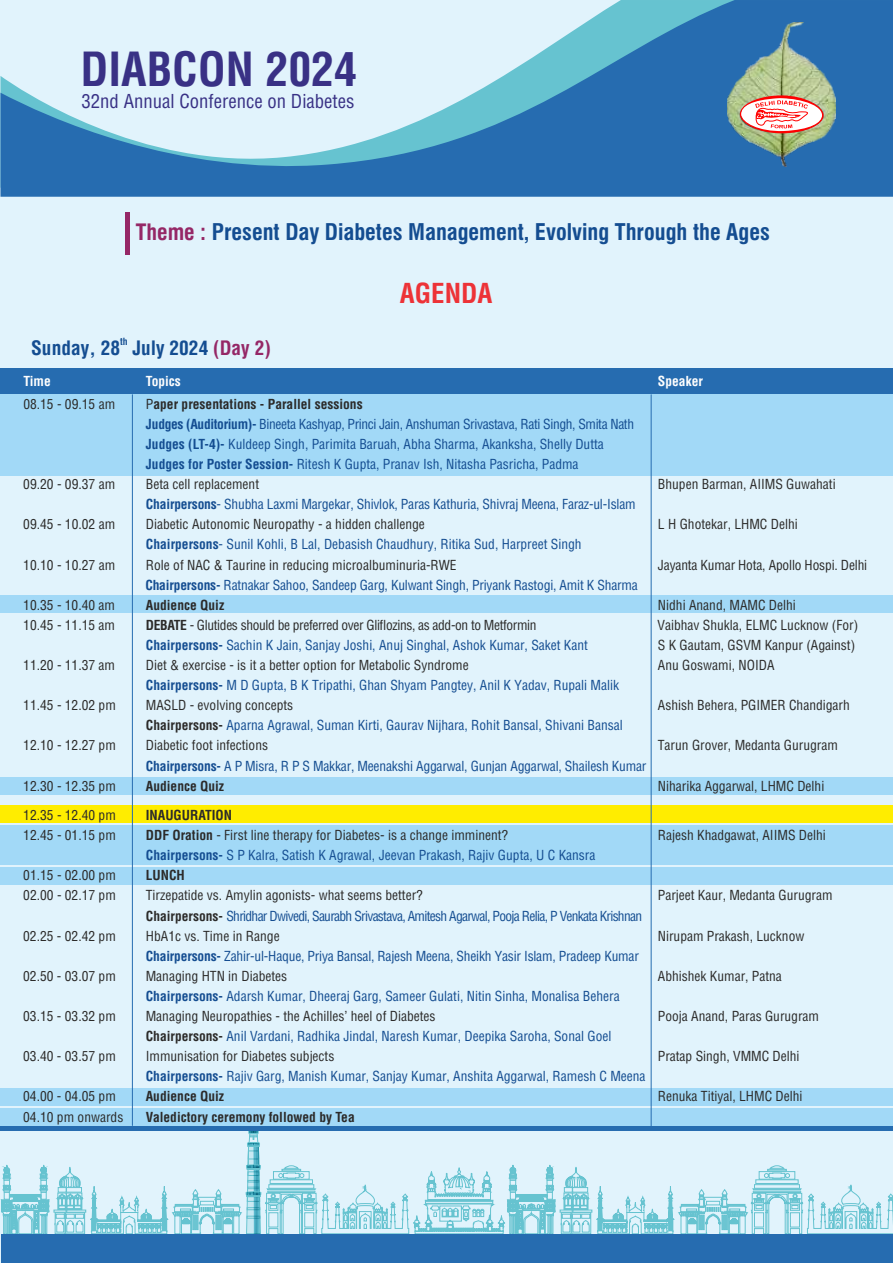
<style>
.page{position:relative;width:893px;height:1263px;background:#e1f3fc}
.page>*{position:absolute;margin:0;border:0;box-sizing:border-box;transform-origin:0 0}
.t1{font:700 condensed 45.9px "Helvetica";color:#393185}
.t2{font:700 condensed 26.85px "Helvetica";color:#ed3237}
.t3{font:700 condensed 22.35px "Swiss 721 BT";color:#144d91}
.t4{font:700 condensed 19.35px "Helvetica";color:#144d91}
.t5{font:condensed 18.75px "Helvetica";color:#393185}
.t6{font:condensed 13.5px/20.1px "Helvetica";color:#144d91}
.t7{font:condensed 13.5px "Helvetica";color:#2b2a29}
.t8{font:condensed 13.5px "Helvetica";letter-spacing:-.05em;color:#144d91}
.t9{font:700 condensed 13.5px "Helvetica";color:#2b2a29}
.t10{font:condensed 13.5px "Helvetica";letter-spacing:-.025em;color:#2b2a29}
.t11{font:700 condensed 13.5px "Helvetica";color:#fefefe}
.t12{font:700 condensed 9.75px "Helvetica";color:#144d91}
.s1{font-size:22.05px;color:#952766}
.s2{color:#952766}
.s3{color:#2b2a29}
.s4{font-weight:700;color:#2b2a29}
.s5{font-weight:700}
</style>
<div class="page">
<svg style="left:1px;top:1131px;width:892px;height:103px"></svg>
<div style="left:0;top:1088px;width:893px;height:17px;background:#a2d9f7"></div>
<div style="left:0;top:393px;width:893px;height:83px;background:#a2d9f7"></div>
<div style="left:0;top:596px;width:893px;height:17px;background:#a2d9f7"></div>
<div style="left:0;top:368px;width:893px;height:26px;background:#266cb0"></div>
<div style="left:1px;top:1234px;width:892px;height:29px;background:#266cb0"></div>
<div style="left:0;top:1126px;width:893px;height:5px;background:#266cb0"></div>
<svg style="left:0;top:0;width:893px;height:197px"></svg>
<img style="left:728px;top:22px;width:107px;height:144px">
<svg style="left:739px;top:95px;width:85px;height:38px;background:#ebb3a6"></svg>
<div style="left:125px;top:212px;width:5px;height:43px;background:#952766"></div>
<div style="left:0;top:778px;width:893px;height:17px;background:#a2d9f7"></div>
<div style="left:0;top:805px;width:893px;height:17px;background:#ffed00"></div>
<div style="left:0;top:867px;width:893px;height:17px;background:#a2d9f7"></div>
<div style="left:0;top:824px;width:893px;height:40px;background:#a2d9f7"></div>
<div style="left:0;top:1108px;width:893px;height:18px;background:#a2d9f7"></div>
<hr style="left:132px;top:395px;width:1px;height:730px;background:#266cb0">
<hr style="left:651px;top:395px;width:1px;height:733px;background:#266cb0">
<h1 class="t1" style="left:80px;top:52px;width:278px">DIABCON 2024</h1>
<h3 class="t5" style="left:82px;top:94px;width:274px">32nd Annual Conference on Diabetes</h3>
<h3 class="t3" style="left:136px;top:223px;width:635px"><span class="s1">Theme :</span> Present Day Diabetes Management, Evolving Through the Ages</h3>
<p class="t12" style="left:120px;top:338px;width:9px">th</p>
<h3 class="t4" style="left:31px;top:340px;width:241px">Sunday, 28 July 2024 <span class="s2">(Day 2)</span></h3>
<h2 class="t2" style="left:400px;top:283px;width:94px">AGENDA</h2>
<p class="t11" style="left:23px;top:376px;width:29px">Time</p>
<p class="t11" style="left:146px;top:376px;width:36px">Topics</p>
<p class="t11" style="left:658px;top:376px;width:46px">Speaker</p>
<p class="t7" style="left:23px;top:399px;width:93px">08.15 - 09.15 am</p>
<p class="t6" style="left:146px;top:395px;width:490px"><span class="s3">P</span><span class="s4">aper presentations - Parallel sessions<br></span><span class="s5">Judges (Auditorium)-</span> Bineeta Kashyap, Princi Jain, Anshuman Srivastava, Rati Singh, Smita Nath <span class="s5">Judges (LT-4)-</span> Kuldeep Singh, Parimita Baruah, Abha Sharma, Akanksha, Shelly Dutta <span class="s5">Judges for Poster Session-</span> Ritesh K Gupta, Pranav Ish, Nitasha Pasricha, Padma</p>
<p class="t7" style="left:23px;top:479px;width:93px">09.20 - 09.37 am</p>
<p class="t7" style="left:146px;top:479px;width:115px">Beta cell replacement</p>
<p class="t7" style="left:658px;top:479px;width:179px">Bhupen Barman, AIIMS Guwahati</p>
<p class="t6" style="left:146px;top:495px;width:491px"><span class="s5">Chairpersons</span>- Shubha Laxmi Margekar, Shivlok, Paras Kathuria, Shivraj Meena, Faraz-ul-Islam</p>
<p class="t7" style="left:23px;top:519px;width:93px">09.45 - 10.02 am</p>
<p class="t7" style="left:146px;top:519px;width:280px">Diabetic Autonomic Neuropathy - a hidden challenge</p>
<p class="t7" style="left:658px;top:519px;width:141px">L H Ghotekar, LHMC Delhi</p>
<p class="t6" style="left:146px;top:536px;width:437px"><span class="s5">Chairpersons</span>- Sunil Kohli, B Lal, Debasish Chaudhury, Ritika Sud, Harpreet Singh</p>
<p class="t7" style="left:23px;top:559px;width:93px">10.10 - 10.27 am</p>
<p class="t7" style="left:146px;top:559px;width:312px">Role of NAC &amp; Taurine in reducing microalbuminuria-RWE</p>
<p class="t7" style="left:658px;top:559px;width:211px">Jayanta Kumar Hota, Apollo Hospi. Delhi</p>
<p class="t6" style="left:145px;top:576px;width:494px"><span class="s5">Chairpersons-</span> Ratnakar Sahoo, Sandeep Garg, Kulwant Singh, Priyank Rastogi, Amit K Sharma</p>
<p class="t7" style="left:23px;top:600px;width:93px">10.35 - 10.40 am</p>
<p class="t9" style="left:146px;top:600px;width:80px">Audience Quiz</p>
<p class="t7" style="left:658px;top:600px;width:139px">Nidhi Anand, MAMC Delhi</p>
<p class="t7" style="left:23px;top:620px;width:93px">10.45 - 11.15 am</p>
<p class="t10" style="left:146px;top:620px;width:392px"><span class="s5">DEBATE</span> - Glutides should be preferred over Gliflozins, as add-on to Metformin</p>
<p class="t7" style="left:657px;top:620px;width:202px">Vaibhav Shukla, ELMC Lucknow (For)</p>
<p class="t6" style="left:146px;top:636px;width:444px"><span class="s5">Chairpersons-</span> Sachin K Jain, Sanjay Joshi, Anuj Singhal, Ashok Kumar, Saket Kant</p>
<p class="t7" style="left:658px;top:640px;width:199px">S K Gautam, GSVM Kanpur (Against)</p>
<p class="t7" style="left:23px;top:660px;width:93px">11.20 - 11.37 am</p>
<p class="t7" style="left:146px;top:660px;width:324px">Diet &amp; exercise - is it a better option for Metabolic Syndrome</p>
<p class="t7" style="left:658px;top:660px;width:118px">Anu Goswami, NOIDA</p>
<p class="t6" style="left:146px;top:676px;width:475px"><span class="s5">Chairpersons-</span> M D Gupta, B K Tripathi, Ghan Shyam Pangtey, Anil K Yadav, Rupali Malik</p>
<p class="t7" style="left:23px;top:700px;width:94px">11.45 - 12.02 pm</p>
<p class="t7" style="left:146px;top:700px;width:149px">MASLD - evolving concepts</p>
<p class="t7" style="left:658px;top:700px;width:193px">Ashish Behera, PGIMER Chandigarh</p>
<p class="t6" style="left:146px;top:716px;width:478px"><span class="s4">Chairpersons-</span> Aparna Agrawal, Suman Kirti, Gaurav Nijhara, Rohit Bansal, Shivani Bansal</p>
<p class="t7" style="left:23px;top:740px;width:94px">12.10 - 12.27 pm</p>
<p class="t7" style="left:146px;top:740px;width:124px">Diabetic foot infections</p>
<p class="t7" style="left:658px;top:740px;width:181px">Tarun Grover, Medanta Gurugram</p>
<p class="t6" style="left:146px;top:757px;width:502px"><span class="s5">Chairpersons-</span> A P Misra, R P S Makkar, Meenakshi Aggarwal, Gunjan Aggarwal, Shailesh Kumar</p>
<p class="t7" style="left:23px;top:780px;width:94px">12.30 - 12.35 pm</p>
<p class="t9" style="left:146px;top:780px;width:80px">Audience Quiz</p>
<p class="t7" style="left:658px;top:780px;width:168px">Niharika Aggarwal, LHMC Delhi</p>
<p class="t7" style="left:23px;top:810px;width:94px">12.35 - 12.40 pm</p>
<p class="t9" style="left:146px;top:810px;width:88px">INAUGURATION</p>
<p class="t7" style="left:23px;top:830px;width:94px">12.45 - 01.15 pm</p>
<p class="t7" style="left:146px;top:830px;width:364px"><span class="s5">DDF Oration</span> - First line therapy for Diabetes- is a change imminent?</p>
<p class="t7" style="left:658px;top:830px;width:169px">Rajesh Khadgawat, AIIMS Delhi</p>
<p class="t6" style="left:146px;top:846px;width:451px"><span class="s5">Chairpersons-</span> S P Kalra, Satish K Agrawal, Jeevan Prakash, Rajiv Gupta, U C Kansra</p>
<p class="t7" style="left:23px;top:870px;width:94px">01.15 - 02.00 pm</p>
<p class="t9" style="left:146px;top:870px;width:41px">LUNCH</p>
<p class="t7" style="left:23px;top:890px;width:94px">02.00 - 02.17 pm</p>
<p class="t7" style="left:146px;top:890px;width:279px">Tirzepatide vs. Amylin agonists- what seems better?</p>
<p class="t7" style="left:658px;top:890px;width:176px">Parjeet Kaur, Medanta Gurugram</p>
<p class="t8" style="left:146px;top:910px;width:498px"><span class="s4">Chairpersons-</span> Shridhar Dwivedi, Saurabh Srivastava, Amitesh Agarwal, Pooja Relia, P Venkata Krishnan</p>
<p class="t7" style="left:23px;top:930px;width:94px">02.25 - 02.42 pm</p>
<p class="t7" style="left:146px;top:930px;width:135px">HbA1c vs. Time in Range</p>
<p class="t7" style="left:658px;top:930px;width:148px">Nirupam Prakash, Lucknow</p>
<p class="t6" style="left:146px;top:947px;width:495px"><span class="s5">Chairpersons-</span> Zahir-ul-Haque, Priya Bansal, Rajesh Meena, Sheikh Yasir Islam, Pradeep Kumar</p>
<p class="t7" style="left:23px;top:971px;width:94px">02.50 - 03.07 pm</p>
<p class="t7" style="left:146px;top:971px;width:143px">Managing HTN in Diabetes</p>
<p class="t7" style="left:658px;top:971px;width:126px">Abhishek Kumar, Patna</p>
<p class="t6" style="left:146px;top:987px;width:475px"><span class="s5">Chairpersons-</span> Adarsh Kumar, Dheeraj Garg, Sameer Gulati, Nitin Sinha, Monalisa Behera</p>
<p class="t7" style="left:23px;top:1011px;width:94px">03.15 - 03.32 pm</p>
<p class="t7" style="left:146px;top:1011px;width:291px">Managing Neuropathies - the Achilles’ heel of Diabetes</p>
<p class="t7" style="left:658px;top:1011px;width:163px">Pooja Anand, Paras Gurugram</p>
<p class="t6" style="left:146px;top:1027px;width:467px"><span class="s4">Chairpersons-</span> Anil Vardani, Radhika Jindal, Naresh Kumar, Deepika Saroha, Sonal Goel</p>
<p class="t7" style="left:23px;top:1051px;width:94px">03.40 - 03.57 pm</p>
<p class="t7" style="left:146px;top:1051px;width:190px">Immunisation for Diabetes subjects</p>
<p class="t7" style="left:658px;top:1051px;width:143px">Pratap Singh, VMMC Delhi</p>
<p class="t6" style="left:146px;top:1067px;width:501px"><span class="s5">Chairpersons-</span> Rajiv Garg, Manish Kumar, Sanjay Kumar, Anshita Aggarwal, Ramesh C Meena</p>
<p class="t7" style="left:23px;top:1091px;width:94px">04.00 - 04.05 pm</p>
<p class="t9" style="left:146px;top:1091px;width:80px">Audience Quiz</p>
<p class="t7" style="left:658px;top:1091px;width:146px">Renuka Titiyal, LHMC Delhi</p>
<p class="t7" style="left:23px;top:1111px;width:102px">04.10 pm onwards</p>
<p class="t9" style="left:146px;top:1111px;width:210px">Valedictory ceremony followed by Tea</p>
</div>
